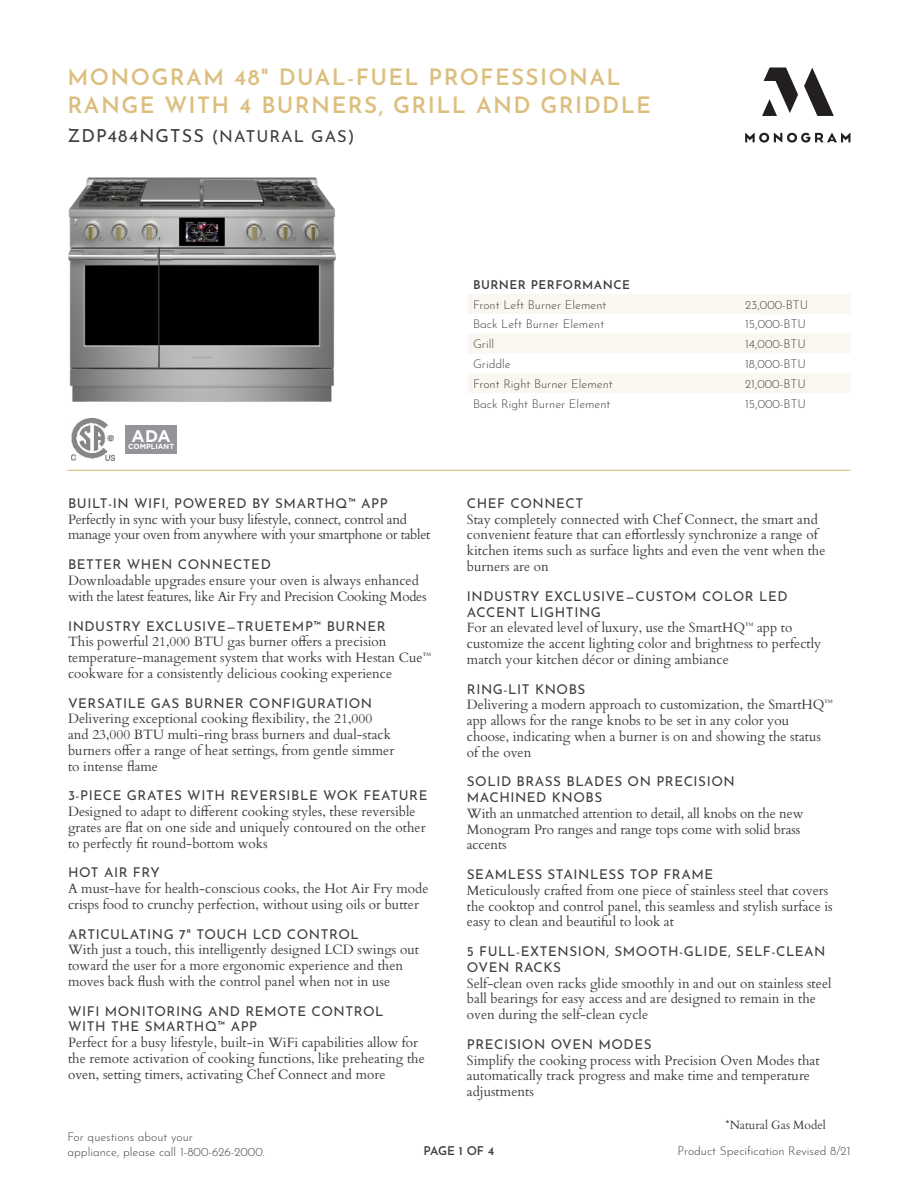
<style>
.page{position:relative;width:918px;height:1188px;background:#fff}
.page>*{position:absolute;margin:0;border:0;box-sizing:border-box;transform-origin:0 0}
.TITLE_HEADER{font:600 22.5px/28.5px "Josefin Sans";letter-spacing:.06em;color:#dcbf7e}
.t1{font:700 16.8px "Gotham";color:#fff}
.TITLE_SUBHEAD{font:16.5px "Josefin Sans";letter-spacing:.06em;color:#3e3e3f}
.F___B_COPY{font:13.5px/15.8px "Cardo";color:#3e3e3f}
.F___B_COPY-2{font:13.5px/15.8px "Cardo";letter-spacing:-.02em;color:#3e3e3f}
.SPECIFATION_COPY{font:300 12px/14.4px "Josefin Sans";color:#3e3e3f}
.NOTES_HEADER{font:600 12px "Josefin Sans";letter-spacing:.04em;color:#3e3e3f}
.FOOT_NOTE{font:12px "Cardo";color:#3e3e3f}
.t2{font:700 7.35px "Gotham";color:#fff}
.s1{font-size:18px}
.s2{font-family:"Josefin Sans"}
</style>
<div class="page">
<svg style="left:745px;top:68px;width:105px;height:75px"></svg>
<hr style="left:68px;top:470px;width:782px;height:1px;background:#dcbf7e">
<img style="left:71px;top:419px;width:44px;height:42px">
<div style="left:125px;top:425px;width:52px;height:29px;background:#939598"></div>
<img style="left:68px;top:177px;width:268px;height:224px">
<svg style="left:468px;top:294px;width:382px;height:99px"></svg>
<p class="TITLE_HEADER" style="left:68px;top:60px;width:585px">MONOGRAM 48" DUAL-FUEL PROFESSIONAL<br>RANGE WITH 4 BURNERS, GRILL AND GRIDDLE</p>
<p class="TITLE_SUBHEAD" style="left:68px;top:122px;width:289px"><span class="s1">ZDP484NGTSS</span> (NATURAL GAS)</p>
<p class="t1" style="left:132px;top:425px;width:41px">ADA</p>
<p class="t2" style="left:128px;top:442px;width:47px">COMPLIANT</p>
<p class="F___B_COPY-2" style="left:68px;top:495px;width:364px"><span class="s2">BUILT-IN WIFI, POWERED BY SMARTHQ™ APP<br></span>Perfectly in sync with your busy lifestyle, connect, control and manage your oven from anywhere with your smartphone or tablet</p>
<p class="F___B_COPY-2" style="left:68px;top:556px;width:360px"><span class="s2">BETTER WHEN CONNECTED<br></span>Downloadable upgrades ensure your oven is always enhanced with the latest features, like Air Fry and Precision Cooking Modes</p>
<p class="F___B_COPY" style="left:68px;top:617px;width:365px"><span class="s2">INDUSTRY EXCLUSIVE—TRUETEMP™ BURNER<br></span>This powerful 21,000 BTU gas burner offers a precision temperature-management system that works with Hestan Cue<sup>™ </sup>cookware for a consistently delicious cooking experience</p>
<p class="F___B_COPY" style="left:68px;top:694px;width:328px"><span class="s2">VERSATILE GAS BURNER CONFIGURATION </span>Delivering exceptional cooking flexibility, the 21,000 and 23,000 BTU multi-ring brass burners and dual-stack burners offer a range of heat settings, from gentle simmer to intense flame</p>
<p class="F___B_COPY" style="left:68px;top:787px;width:361px"><span class="s2">3-PIECE GRATES WITH REVERSIBLE WOK FEATURE </span>Designed to adapt to different cooking styles, these reversible grates are flat on one side and uniquely contoured on the other to perfectly fit round-bottom woks</p>
<p class="F___B_COPY" style="left:68px;top:864px;width:362px"><span class="s2">HOT AIR FRY<br></span>A must-have for health-conscious cooks, the Hot Air Fry mode crisps food to crunchy perfection, without using oils or butter</p>
<p class="F___B_COPY" style="left:68px;top:926px;width:353px"><span class="s2">ARTICULATING 7" TOUCH LCD CONTROL<br></span>With just a touch, this intelligently designed LCD swings out toward the user for a more ergonomic experience and then moves back flush with the control panel when not in use</p>
<p class="F___B_COPY" style="left:68px;top:1003px;width:358px"><span class="s2">WIFI MONITORING AND REMOTE CONTROL<br>WITH THE SMARTHQ™ APP<br></span>Perfect for a busy lifestyle, built-in WiFi capabilities allow for the remote activation of cooking functions, like preheating the oven, setting timers, activating Chef Connect and more</p>
<p class="NOTES_HEADER" style="left:473px;top:274px;width:159px">BURNER PERFORMANCE</p>
<p class="SPECIFATION_COPY" style="left:473px;top:296px;width:135px">Front Left Burner Element</p>
<p class="SPECIFATION_COPY" style="left:745px;top:296px;width:65px">23,000-BTU</p>
<p class="SPECIFATION_COPY" style="left:473px;top:316px;width:133px">Back Left Burner Element</p>
<p class="SPECIFATION_COPY" style="left:745px;top:316px;width:62px">15,000-BTU</p>
<p class="SPECIFATION_COPY" style="left:473px;top:336px;width:23px">Grill</p>
<p class="SPECIFATION_COPY" style="left:745px;top:336px;width:62px">14,000-BTU</p>
<p class="SPECIFATION_COPY" style="left:473px;top:355px;width:39px">Griddle</p>
<p class="SPECIFATION_COPY" style="left:745px;top:355px;width:62px">18,000-BTU</p>
<p class="SPECIFATION_COPY" style="left:473px;top:375px;width:141px">Front Right Burner Element</p>
<p class="SPECIFATION_COPY" style="left:745px;top:375px;width:62px">21,000-BTU</p>
<p class="SPECIFATION_COPY" style="left:473px;top:395px;width:139px">Back Right Burner Element</p>
<p class="SPECIFATION_COPY" style="left:745px;top:395px;width:62px">15,000-BTU</p>
<p class="F___B_COPY" style="left:467px;top:495px;width:360px"><span class="s2">CHEF CONNECT<br></span>Stay completely connected with Chef Connect, the smart and convenient feature that can effortlessly synchronize a range of kitchen items such as surface lights and even the vent when the burners are on</p>
<p class="F___B_COPY" style="left:467px;top:588px;width:356px"><span class="s2">INDUSTRY EXCLUSIVE—CUSTOM COLOR LED ACCENT LIGHTING<br></span>For an elevated level of luxury, use the SmartHQ<sup>™</sup> app to customize the accent lighting color and brightness to perfectly match your kitchen décor or dining ambiance</p>
<p class="F___B_COPY" style="left:467px;top:680px;width:368px"><span class="s2">RING-LIT KNOBS<br></span>Delivering a modern approach to customization, the SmartHQ<sup>™ </sup>app allows for the range knobs to be set in any color you choose, indicating when a burner is on and showing the status of the oven</p>
<p class="F___B_COPY" style="left:467px;top:773px;width:338px"><span class="s2">SOLID BRASS BLADES ON PRECISION MACHINED KNOBS<br></span>With an unmatched attention to detail, all knobs on the new Monogram Pro ranges and range tops come with solid brass accents</p>
<p class="F___B_COPY" style="left:467px;top:866px;width:367px"><span class="s2">SEAMLESS STAINLESS TOP FRAME<br></span>Meticulously crafted from one piece of stainless steel that covers the cooktop and control panel, this seamless and stylish surface is easy to clean and beautiful to look at</p>
<p class="F___B_COPY" style="left:467px;top:943px;width:366px"><span class="s2">5 FULL-EXTENSION, SMOOTH-GLIDE, SELF-CLEAN OVEN RACKS<br></span>Self-clean oven racks glide smoothly in and out on stainless steel ball bearings for easy access and are designed to remain in the oven during the self-clean cycle</p>
<p class="F___B_COPY" style="left:467px;top:1036px;width:354px"><span class="s2">PRECISION OVEN MODES<br></span>Simplify the cooking process with Precision Oven Modes that automatically track progress and make time and temperature adjustments</p>
<p class="FOOT_NOTE" style="left:725px;top:1115px;width:102px">*Natural Gas Model</p>
<p class="SPECIFATION_COPY" style="left:68px;top:1129px;width:199px">For questions about your<br>appliance, please call 1-800-626-2000.</p>
<p class="NOTES_HEADER" style="left:424px;top:1140px;width:72px">PAGE 1 OF 4</p>
<p class="SPECIFATION_COPY" style="left:677px;top:1142px;width:175px">Product Specification Revised 8/21</p>
</div>
